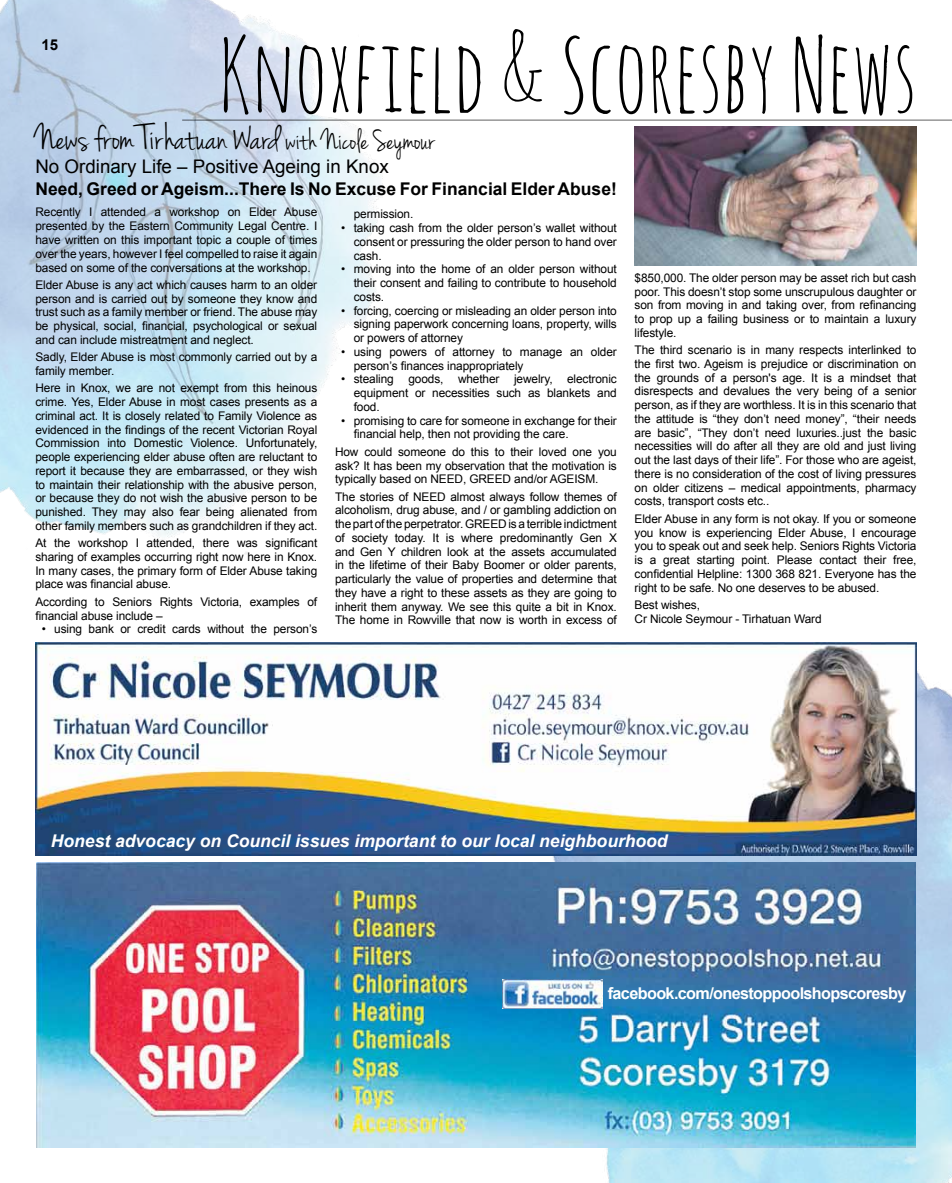
<style>
.page{position:relative;width:952px;height:1183px;background:#fff}
.page>*{position:absolute;margin:0;border:0;box-sizing:border-box;transform-origin:0 0}
.t1{font:100px "Amatic SC";color:#000}
.t2{font:37.5px "Jenna Sue";color:#000}
.t3{font:18.75px "Arial";color:#000}
.t4{font:italic 700 17.5px "Arial";color:#fff}
.t5{font:700 17.5px "Arial";color:#000}
.t6{font:700 16.25px "Arial";letter-spacing:-.04em;color:#fff}
.t7{font:700 15px "Arial";color:#000}
.t8{font:11.88px/13.8px "Arial";letter-spacing:-.01em;color:#000;text-align:justify}
.s1{font-size:30px}
</style>
<div class="page">
<img style="left:487px;top:642px;width:465px;height:540px">
<img style="left:0;top:0;width:384px;height:555px">
<hr style="left:182px;top:119px;width:770px;height:2px;background:#000">
<img style="left:36px;top:862px;width:880px;height:285px">
<img style="left:503px;top:978px;width:99px;height:30px">
<img style="left:35px;top:642px;width:881px;height:213px">
<img style="left:634px;top:127px;width:282px;height:139px">
<p class="t7" style="left:42px;top:35px;width:18px">15</p>
<h1 class="t1" style="left:219px;top:11px;width:700px">Knoxfield &amp; Scoresby News</h1>
<h2 class="t2" style="left:35px;top:116px;width:400px">News from Tirhatuan Ward <span class="s1">with Nicole Seymour</span></h2>
<h3 class="t3" style="left:35px;top:154px;width:355px">No Ordinary Life – Positive Ageing in Knox</h3>
<h3 class="t5" style="left:35px;top:177px;width:583px">Need, Greed or Ageism...There Is No Excuse For Financial Elder Abuse!</h3>
<p class="t8" style="left:35px;top:205px;width:283px">Recently I attended a workshop on Elder Abuse presented by the Eastern Community Legal Centre. I have written on this important topic a couple of times over the years, however I feel compelled to raise it again based on some of the conversations at the workshop.</p>
<p class="t8" style="left:35px;top:278px;width:283px">Elder Abuse is any act which causes harm to an older person and is carried out by someone they know and trust such as a family member or friend. The abuse may be physical, social, financial, psychological or sexual and can include mistreatment and neglect.</p>
<p class="t8" style="left:35px;top:350px;width:283px">Sadly, Elder Abuse is most commonly carried out by a family member.</p>
<p class="t8" style="left:35px;top:381px;width:283px">Here in Knox, we are not exempt from this heinous crime. Yes, Elder Abuse in most cases presents as a criminal act. It is closely related to Family Violence as evidenced in the findings of the recent Victorian Royal Commission into Domestic Violence. Unfortunately, people experiencing elder abuse often are reluctant to report it because they are embarrassed, or they wish to maintain their relationship with the abusive person, or because they do not wish the abusive person to be punished. They may also fear being alienated from other family members such as grandchildren if they act.</p>
<p class="t8" style="left:35px;top:536px;width:283px">At the workshop I attended, there was significant sharing of examples occurring right now here in Knox.<br>In many cases, the primary form of Elder Abuse taking place was financial abuse.</p>
<p class="t8" style="left:35px;top:594px;width:283px">According to Seniors Rights Victoria, examples of financial abuse include –</p>
<p class="t8" style="left:42px;top:622px;width:277px">• using bank or credit cards without the person’s</p>
<p class="t8" style="left:354px;top:207px;width:61px">permission.</p>
<p class="t8" style="left:354px;top:221px;width:265px;text-indent:-13px">• taking cash from the older person’s wallet without consent or pressuring the older person to hand over cash.</p>
<p class="t8" style="left:354px;top:262px;width:265px;text-indent:-13px">• moving into the home of an older person without their consent and failing to contribute to household costs.</p>
<p class="t8" style="left:354px;top:303px;width:265px;text-indent:-13px">• forcing, coercing or misleading an older person into signing paperwork concerning loans, property, wills or powers of attorney</p>
<p class="t8" style="left:354px;top:345px;width:264px;text-indent:-13px">• using powers of attorney to manage an older person’s finances inappropriately</p>
<p class="t8" style="left:354px;top:372px;width:265px;text-indent:-13px">• stealing goods, whether jewelry, electronic equipment or necessities such as blankets and food.</p>
<p class="t8" style="left:354px;top:413px;width:265px;text-indent:-13px">• promising to care for someone in exchange for their financial help, then not providing the care.</p>
<p class="t8" style="left:335px;top:444px;width:283px">How could someone do this to their loved one you ask? It has been my observation that the motivation is typically based on NEED, GREED and/or AGEISM.</p>
<p class="t8" style="left:335px;top:489px;width:283px">The stories of NEED almost always follow themes of alcoholism, drug abuse, and / or gambling addiction on the part of the perpetrator. GREED is a terrible indictment of society today. It is where predominantly Gen X and Gen Y children look at the assets accumulated in the lifetime of their Baby Boomer or older parents, particularly the value of properties and determine that they have a right to these assets as they are going to inherit them anyway. We see this quite a bit in Knox.<br>The home in Rowville that now is worth in excess of</p>
<p class="t8" style="left:634px;top:271px;width:283px">$850,000. The older person may be asset rich but cash poor. This doesn’t stop some unscrupulous daughter or son from moving in and taking over, from refinancing to prop up a failing business or to maintain a luxury lifestyle.</p>
<p class="t8" style="left:634px;top:343px;width:283px">The third scenario is in many respects interlinked to the first two. Ageism is prejudice or discrimination on the grounds of a person's age. It is a mindset that disrespects and devalues the very being of a senior person, as if they are worthless. It is in this scenario that the attitude is “they don’t need money”, “their needs are basic”, “They don’t need luxuries..just the basic necessities will do after all they are old and just living out the last days of their life”. For those who are ageist, there is no consideration of the cost of living pressures on older citizens – medical appointments, pharmacy costs, transport costs etc..</p>
<p class="t8" style="left:634px;top:511px;width:283px">Elder Abuse in any form is not okay. If you or someone you know is experiencing Elder Abuse, I encourage you to speak out and seek help. Seniors Rights Victoria is a great starting point. Please contact their free, confidential Helpline: 1300 368 821. Everyone has the right to be safe. No one deserves to be abused.</p>
<p class="t8" style="left:634px;top:597px;width:189px">Best wishes,<br>Cr Nicole Seymour - Tirhatuan Ward</p>
<h3 class="t4" style="left:51px;top:828px;width:618px">Honest advocacy on Council issues important to our local neighbourhood</h3>
<h3 class="t6" style="left:608px;top:982px;width:300px">facebook.com/onestoppoolshopscoresby</h3>
</div>
